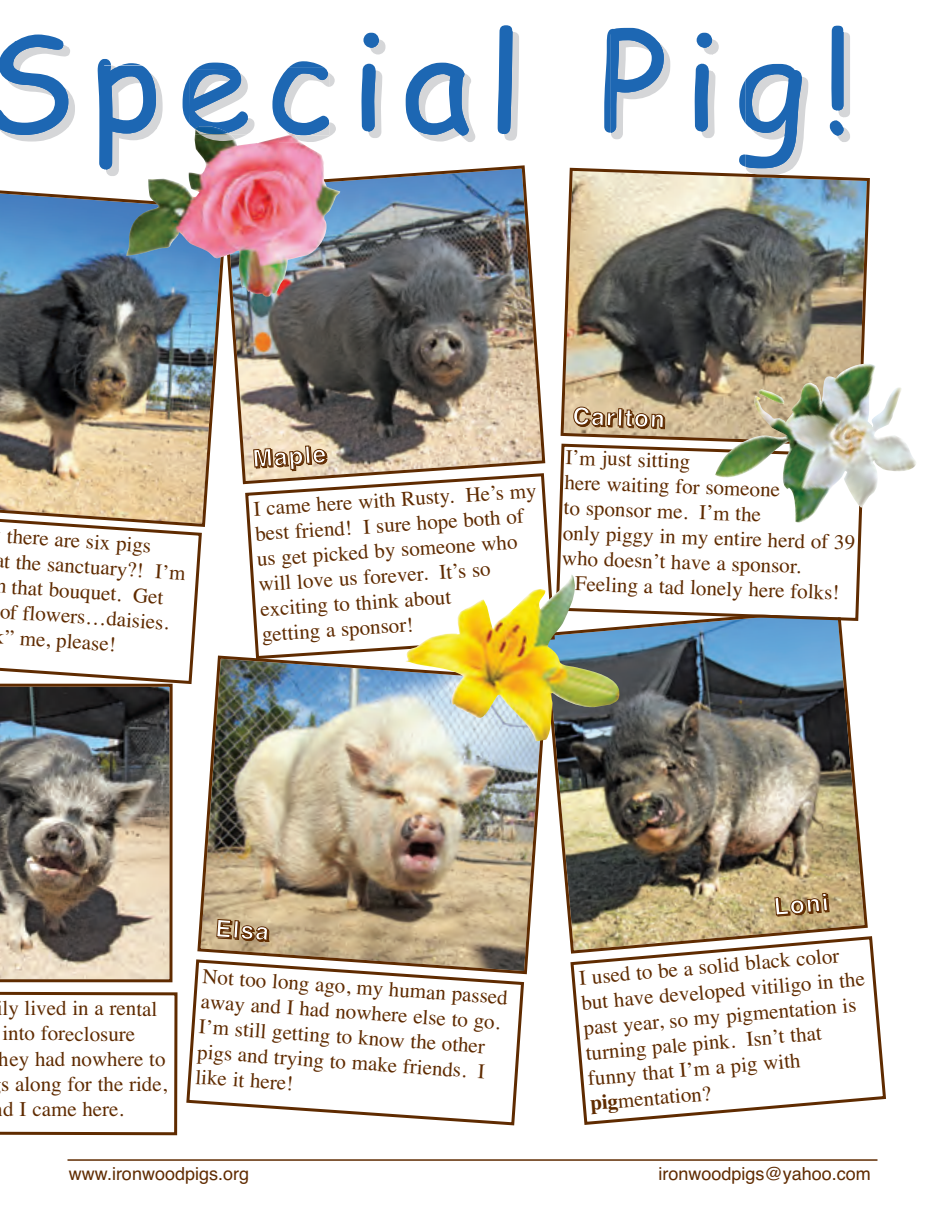
<style>
.page{position:relative;width:945px;height:1215px;background:#fff}
.page>*{position:absolute;margin:0;border:0;box-sizing:border-box;transform-origin:0 0}
.t1{font:135px "Comic Sans MS";letter-spacing:.11em;color:#1d67b3}
.t2{font:700 24px "Helvetica";color:#fff}
.t3{font:21px/25.2px "Times";color:#5f2b00}
.t4{font:18px "Helvetica";color:#5f2b00}
.s1{font-weight:700}
</style>
<div class="page">
<img style="left:561px;top:168px;width:309px;height:274px">
<img style="left:230px;top:165px;width:316px;height:320px">
<svg style="left:186px;top:964px;width:339px;height:162px"></svg>
<svg style="left:253px;top:443px;width:74px;height:29px;background:#bea07e"></svg>
<img style="left:552px;top:623px;width:316px;height:312px">
<svg style="left:557px;top:443px;width:305px;height:180px"></svg>
<hr style="left:68px;top:1159px;width:810px;height:2px;background:#5f2b00">
<svg style="left:244px;top:472px;width:307px;height:182px"></svg>
<svg style="left:569px;top:935px;width:317px;height:190px"></svg>
<svg style="left:573px;top:398px;width:92px;height:47px;background:#bfa584"></svg>
<svg style="left:775px;top:893px;width:54px;height:24px"></svg>
<svg style="left:0;top:529px;width:202px;height:155px"></svg>
<img style="left:0;top:190px;width:221px;height:339px">
<svg style="left:0;top:991px;width:178px;height:145px"></svg>
<img style="left:0;top:684px;width:173px;height:298px">
<img style="left:196px;top:654px;width:347px;height:322px">
<svg style="left:216px;top:919px;width:53px;height:30px;background:#a6865d"></svg>
<img style="left:406px;top:574px;width:214px;height:167px">
<img style="left:126px;top:141px;width:214px;height:156px">
<img style="left:195px;top:134px;width:41px;height:7px">
<img style="left:279px;top:135px;width:22px;height:7px">
<svg style="left:746px;top:174px;width:38px;height:1px"></svg>
<svg style="left:0;top:41px;width:68px;height:94px"></svg>
<svg style="left:104px;top:66px;width:52px;height:104px"></svg>
<svg style="left:189px;top:69px;width:59px;height:63px"></svg>
<img style="left:195px;top:127px;width:35px;height:7px">
<svg style="left:279px;top:68px;width:50px;height:67px"></svg>
<svg style="left:368px;top:39px;width:11px;height:93px"></svg>
<svg style="left:412px;top:69px;width:57px;height:67px"></svg>
<div style="left:504px;top:32px;width:9px;height:102px;background:#1d67b3"></div>
<svg style="left:611px;top:34px;width:53px;height:99px"></svg>
<svg style="left:701px;top:39px;width:11px;height:93px"></svg>
<svg style="left:746px;top:70px;width:56px;height:98px"></svg>
<svg style="left:836px;top:32px;width:8px;height:104px"></svg>
<img style="left:715px;top:364px;width:201px;height:161px">
<h1 class="t1" style="left:-19px;top:26px;width:874px">Special Pig!</h1>
<p class="t3" style="left:8px;top:525px;width:146px;rotate:4deg">there are six pigs</p>
<p class="t3" style="left:5px;top:550px;width:183px;rotate:4deg">t the sanctuary?! I’m</p>
<p class="t3" style="left:-4px;top:575px;width:170px;rotate:4deg">n that bouquet. Get</p>
<p class="t3" style="left:0;top:600px;width:171px;rotate:4deg">of flowers…daisies.</p>
<p class="t3" style="left:6px;top:626px;width:113px;rotate:4deg">” me, please!</p>
<p class="t2" style="left:573px;top:407px;width:94px;rotate:2deg">Carlton</p>
<p class="t2" style="left:252px;top:450px;width:75px;rotate:-4deg">Maple</p>
<p class="t3" style="left:566px;top:446px;width:294px;rotate:2deg">I’m just sitting<br>here waiting for someone<br>to sponsor me. I’m the<br>only piggy in my entire herd of 39 who doesn’t have a sponsor.</p>
<p class="t3" style="left:576px;top:573px;width:266px;rotate:2deg">Feeling a tad lonely here folks!</p>
<p class="t3" style="left:252px;top:499px;width:285px;rotate:-4deg">I came here with Rusty. He’s my best friend! I sure hope both of us get picked by someone who will love us forever. It’s so exciting to think about<br>getting a sponsor!</p>
<p class="t3" style="left:-1px;top:998px;width:170px">ly lived in a rental into foreclosure hey had nowhere to s along for the ride, d I came here.</p>
<p class="t2" style="left:216px;top:919px;width:55px;rotate:4deg">Elsa</p>
<p class="t3" style="left:203px;top:965px;width:307px;rotate:4deg">Not too long ago, my human passed away and I had nowhere else to go.<br>I’m still getting to know the other pigs and trying to make friends. I like it here!</p>
<p class="t2" style="left:773px;top:898px;width:56px;rotate:-5deg">Loni</p>
<p class="t3" style="left:578px;top:967px;width:286px;rotate:-5deg">I used to be a solid black color but have developed vitiligo in the past year, so my pigmentation is turning pale pink. Isn’t that funny that I’m a pig with <span class="s1">pig</span>mentation?</p>
<p class="t4" style="left:69px;top:1168px;width:182px">www.ironwoodpigs.org</p>
<p class="t4" style="left:659px;top:1168px;width:214px">ironwoodpigs@yahoo.com</p>
</div>
